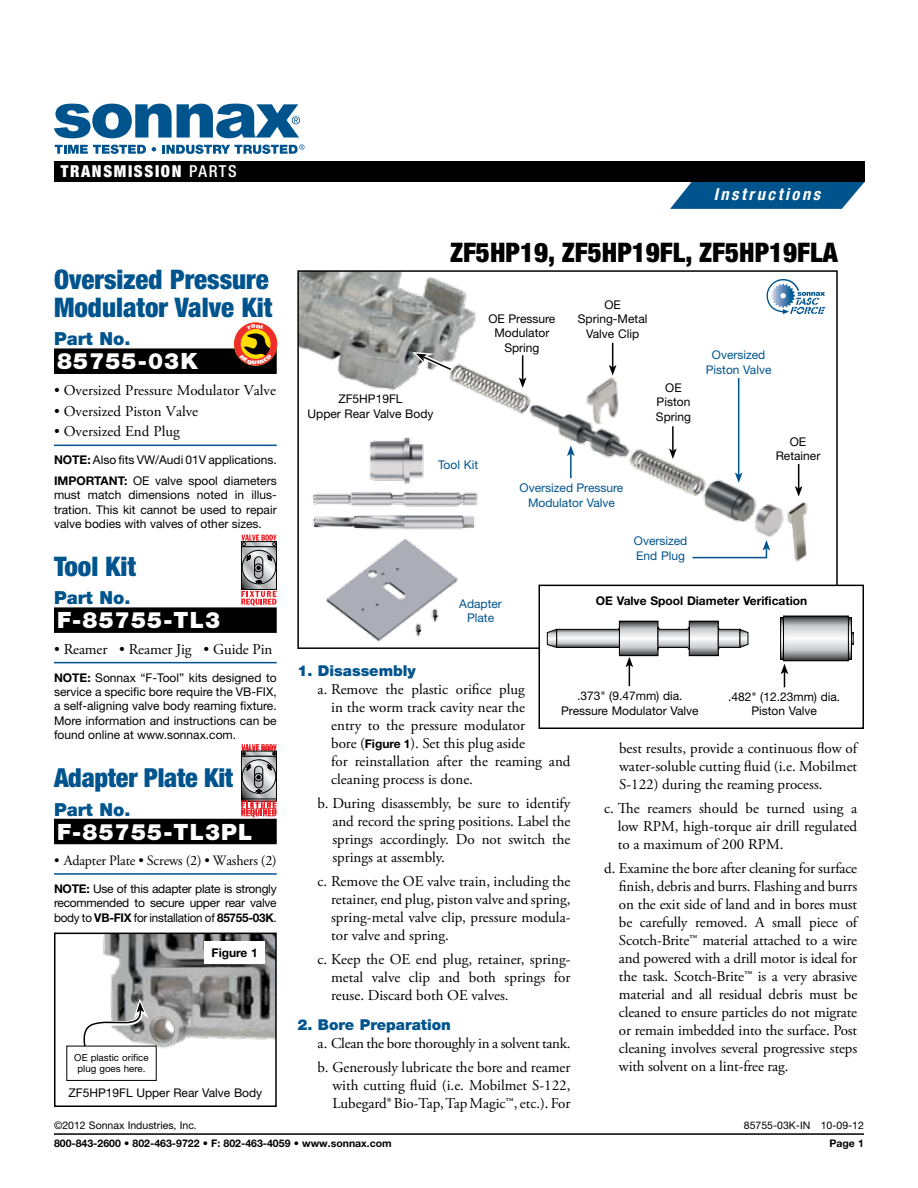
<style>
.page{position:relative;width:918px;height:1188px;background:#fff}
.page>*{position:absolute;margin:0;border:0;box-sizing:border-box;transform-origin:0 0}
.t1{font:900 condensed 27px/27.8px "Helvetica Neue LT Std";color:#00548e}
.t2{font:900 condensed 27px "Helvetica Neue LT Std";color:#000}
.t3{font:900 condensed 26.25px "Helvetica Neue LT Std";letter-spacing:-.01em;color:#00548e}
.t4{font:900 22.5px "Helvetica Neue LT Std";letter-spacing:.05em;color:#fff}
.t5{font:900 18px "Helvetica Neue LT Std";color:#00548e}
.t6{font:900 condensed 16.5px "Helvetica Neue LT Std";letter-spacing:.1em;color:#fff}
.t7{font:italic 700 condensed 16.5px "Helvetica Neue LT Std";letter-spacing:.155em;color:#fff}
.t8{font:15px/18px "Adobe Garamond Pro";color:#000;text-align:justify}
.t9{font:900 15px "Helvetica Neue LT Std";color:#00548e}
.t10{font:14.25px "Adobe Garamond Pro";letter-spacing:-.01em;color:#000}
.t11{font:12px/14.4px "Helvetica Neue LT Std";color:#000;text-align:center}
.t12{font:12px/14.4px "Helvetica Neue LT Std";color:#00548e;text-align:center}
.t13{font:700 12px "Helvetica Neue LT Std";color:#000}
.t14{font:700 10.5px "Helvetica Neue LT Std";color:#000}
.t15{font:10.5px "Helvetica Neue LT Std";color:#000}
.t16{font:9.75px/11.2px "Helvetica Neue LT Std";color:#000;text-align:center}
.s1{font-weight:500}
.s2{font-weight:700}
.s3{font-family:"Helvetica Neue LT Std";font-weight:700;font-size:12px}
</style>
<div class="page">
<img style="left:103px;top:936px;width:171px;height:113px">
<div style="left:54px;top:933px;width:223px;height:174px;border:2px solid #000"></div>
<div style="left:205px;top:942px;width:60px;height:22px;background:#fff"></div>
<svg style="left:66px;top:999px;width:91px;height:82px"></svg>
<div style="left:54px;top:348px;width:223px;height:26px;background:#000"></div>
<hr style="left:54px;top:445px;width:223px;height:1px;background:#00548e">
<div style="left:54px;top:607px;width:223px;height:26px;background:#000"></div>
<hr style="left:54px;top:662px;width:223px;height:1px;background:#00548e">
<div style="left:54px;top:819px;width:223px;height:25px;background:#000"></div>
<hr style="left:54px;top:873px;width:223px;height:2px;background:#00548e">
<svg style="left:241px;top:591px;width:36px;height:15px"></svg>
<svg style="left:243px;top:584px;width:32px;height:4px"></svg>
<div style="left:241px;top:546px;width:36px;height:44px;border:1px solid #000"></div>
<svg style="left:241px;top:535px;width:36px;height:49px"></svg>
<svg style="left:241px;top:744px;width:36px;height:74px"></svg>
<svg style="left:767px;top:279px;width:60px;height:35px"></svg>
<img style="left:300px;top:273px;width:176px;height:118px">
<img style="left:449px;top:360px;width:359px;height:202px">
<hr style="left:570px;top:454px;width:2px;height:24px;background:#00548e">
<svg style="left:567px;top:446px;width:8px;height:10px"></svg>
<svg style="left:412px;top:351px;width:45px;height:24px"></svg>
<svg style="left:519px;top:355px;width:8px;height:33px"></svg>
<hr style="left:672px;top:426px;width:2px;height:25px;background:#000">
<svg style="left:669px;top:448px;width:8px;height:11px"></svg>
<svg style="left:795px;top:464px;width:8px;height:33px"></svg>
<svg style="left:609px;top:343px;width:8px;height:32px"></svg>
<hr style="left:738px;top:378px;width:1px;height:97px;background:#00548e">
<svg style="left:735px;top:472px;width:8px;height:11px"></svg>
<svg style="left:691px;top:540px;width:79px;height:19px"></svg>
<img style="left:312px;top:416px;width:170px;height:140px">
<img style="left:311px;top:526px;width:165px;height:123px">
<svg style="left:621px;top:623px;width:35px;height:31px"></svg>
<div style="left:619px;top:621px;width:39px;height:35px;border:1px solid #000"></div>
<svg style="left:691px;top:623px;width:26px;height:31px"></svg>
<div style="left:689px;top:621px;width:30px;height:35px;border:1px solid #000"></div>
<svg style="left:547px;top:627px;width:73px;height:21px"></svg>
<svg style="left:657px;top:626px;width:33px;height:26px"></svg>
<svg style="left:717px;top:625px;width:32px;height:25px"></svg>
<div style="left:780px;top:617px;width:4px;height:43px;border:1px solid #000"></div>
<div style="left:538px;top:585px;width:326px;height:144px;border:2px solid #000"></div>
<svg style="left:626px;top:657px;width:7px;height:29px"></svg>
<svg style="left:781px;top:615px;width:73px;height:72px"></svg>
<hr style="left:54px;top:1133px;width:810px;height:2px;background:#000">
<svg style="left:670px;top:182px;width:195px;height:27px"></svg>
<div style="left:54px;top:161px;width:811px;height:21px;background:#000"></div>
<svg style="left:55px;top:145px;width:91px;height:9px"></svg>
<svg style="left:152px;top:147px;width:4px;height:4px"></svg>
<svg style="left:162px;top:144px;width:142px;height:10px"></svg>
<svg style="left:54px;top:104px;width:246px;height:34px"></svg>
<svg style="left:234px;top:322px;width:43px;height:44px"></svg>
<p class="t6" style="left:61px;top:161px;width:178px">Transmission <span class="s1">PARTS</span></p>
<h1 class="t1" style="left:54px;top:265px;width:220px">Oversized Pressure<br>Modulator Valve Kit</h1>
<p class="t5" style="left:54px;top:328px;width:78px">Part No.</p>
<h3 class="t4" style="left:57px;top:348px;width:142px">85755-03K</h3>
<p class="t8" style="left:54px;top:382px;width:224px">• Oversized Pressure Modulator Valve</p>
<p class="t8" style="left:54px;top:402px;width:146px">• Oversized Piston Valve</p>
<p class="t8" style="left:54px;top:423px;width:127px">• Oversized End Plug</p>
<p class="t11" style="left:54px;top:450px;width:224px;line-height:20.4px;text-align:left"><span class="s2">Note:</span> Also fits VW/Audi 01V applications.<br><span class="s2">IMPORTANT:</span> OE valve spool diameters</p>
<p class="t11" style="left:54px;top:488px;width:224px;text-align:justify">must match dimensions noted in illus&shy;tration. This kit cannot be used to repair valve bodies with valves of other sizes.</p>
<h1 class="t1" style="left:54px;top:552px;width:83px">Tool Kit</h1>
<p class="t5" style="left:54px;top:587px;width:78px">Part No.</p>
<h3 class="t4" style="left:57px;top:607px;width:165px">f-85755-tl3</h3>
<p class="t8" style="left:54px;top:641px;width:220px">• Reamer • Reamer Jig • Guide Pin</p>
<p class="t11" style="left:54px;top:670px;width:224px;text-align:justify"><span class="s2">Note:</span> Sonnax “F-Tool” kits designed to service a specific bore require the VB-FIX, a self-aligning valve body reaming fixture.<br>More information and instructions can be found online at www.sonnax.com.</p>
<h2 class="t3" style="left:54px;top:762px;width:181px">Adapter Plate Kit</h2>
<p class="t5" style="left:54px;top:798px;width:78px">Part No.</p>
<h3 class="t4" style="left:57px;top:818px;width:195px">f-85755-tl3PL</h3>
<p class="t10" style="left:54px;top:852px;width:224px">• Adapter Plate • Screws (2) • Washers (2)</p>
<p class="t11" style="left:54px;top:881px;width:224px;text-align:justify"><span class="s2">Note:</span> Use of this adapter plate is strongly recommended to secure upper rear valve body to <span class="s2">VB-FIX</span> for installation of <span class="s2">85755-03K</span>.</p>
<p class="t16" style="left:74px;top:1052px;width:76px">OE plastic orifice plug goes here.</p>
<p class="t13" style="left:212px;top:945px;width:48px">Figure 1</p>
<p class="t11" style="left:68px;top:1085px;width:195px">ZF5HP19FL Upper Rear Valve Body</p>
<p class="t7" style="left:714px;top:185px;width:108px">Instructions</p>
<h1 class="t2" style="left:450px;top:236px;width:389px">ZF5HP19, ZF5HP19FL, ZF5HP19FLA</h1>
<p class="t11" style="left:308px;top:392px;width:127px">ZF5HP19FL<br>Upper Rear Valve Body</p>
<p class="t11" style="left:488px;top:311px;width:69px">OE Pressure<br>Modulator<br>Spring</p>
<p class="t11" style="left:578px;top:297px;width:71px">OE<br>Spring-Metal<br>Valve Clip</p>
<p class="t11" style="left:656px;top:380px;width:37px">OE<br>Piston<br>Spring</p>
<p class="t12" style="left:438px;top:457px;width:42px">Tool Kit</p>
<p class="t12" style="left:520px;top:481px;width:105px">Oversized Pressure<br>Modulator Valve</p>
<p class="t12" style="left:634px;top:534px;width:55px;text-align:left">Oversized<br>End Plug</p>
<p class="t12" style="left:706px;top:348px;width:67px">Oversized<br>Piston Valve</p>
<p class="t11" style="left:776px;top:434px;width:46px">OE<br>Retainer</p>
<p class="t12" style="left:459px;top:596px;width:44px">Adapter<br>Plate</p>
<p class="t13" style="left:596px;top:593px;width:213px">OE Valve Spool Diameter Verification</p>
<p class="t9" style="left:297px;top:661px;width:120px">1. Disassembly</p>
<p class="t8" style="left:331px;top:680px;width:241px;text-align:left;text-indent:-14px">a. Remove the plastic orifice plug<br>in the worm track cavity near the<br>entry to the pressure modulator<br>bore (<span class="s3">Figure 1</span>). Set this plug aside<br>for reinstallation after the reaming and cleaning process is done.</p>
<p class="t8" style="left:332px;top:794px;width:240px;text-indent:-15px">b. During disassembly, be sure to identify and record the spring positions. Label the springs accordingly. Do not switch the springs at assembly.</p>
<p class="t8" style="left:331px;top:872px;width:241px;text-indent:-14px">c. Remove the OE valve train, including the retainer, end plug, piston valve and spring, spring-metal valve clip, pressure modula&shy;tor valve and spring.</p>
<p class="t8" style="left:331px;top:950px;width:241px;text-indent:-14px">c. Keep the OE end plug, retainer, spring&shy;metal valve clip and both springs for reuse. Discard both OE valves.</p>
<p class="t9" style="left:297px;top:1016px;width:155px">2. Bore Preparation</p>
<p class="t8" style="left:318px;top:1032px;width:254px;line-height:24px">a. Clean the bore thoroughly in a solvent tank. b. Generously lubricate the bore and reamer</p>
<p class="t8" style="left:332px;top:1077px;width:240px">with cutting fluid (i.e. Mobilmet S-122,<br>Lubegard® Bio-Tap, Tap Magic™, etc.). For</p>
<p class="t11" style="left:561px;top:689px;width:139px">.373" (9.47mm) dia.<br>Pressure Modulator Valve</p>
<p class="t11" style="left:728px;top:689px;width:114px">.482" (12.23mm) dia.<br>Piston Valve</p>
<p class="t8" style="left:619px;top:740px;width:240px">best results, provide a continuous flow of water-soluble cutting fluid (i.e. Mobilmet S-122) during the reaming process.</p>
<p class="t8" style="left:618px;top:800px;width:241px;text-indent:-14px">c. The reamers should be turned using a low RPM, high-torque air drill regulated to a maximum of 200 RPM.</p>
<p class="t8" style="left:619px;top:860px;width:240px;text-indent:-15px">d. Examine the bore after cleaning for surface finish, debris and burrs. Flashing and burrs on the exit side of land and in bores must be carefully removed. A small piece of Scotch-Brite™ material attached to a wire and powered with a drill motor is ideal for the task. Scotch-Brite™ is a very abrasive material and all residual debris must be cleaned to ensure particles do not migrate or remain imbedded into the surface. Post cleaning involves several progressive steps with solvent on a lint-free rag.</p>
<p class="t15" style="left:54px;top:1119px;width:144px">©2012 Sonnax Industries, Inc.</p>
<p class="t15" style="left:744px;top:1119px;width:122px">85755-03K-IN 10-09-12</p>
<p class="t14" style="left:54px;top:1137px;width:339px">800-843-2600 • 802-463-9722 • F: 802-463-4059 • www.sonnax.com</p>
<p class="t14" style="left:829px;top:1137px;width:36px">Page 1</p>
</div>
